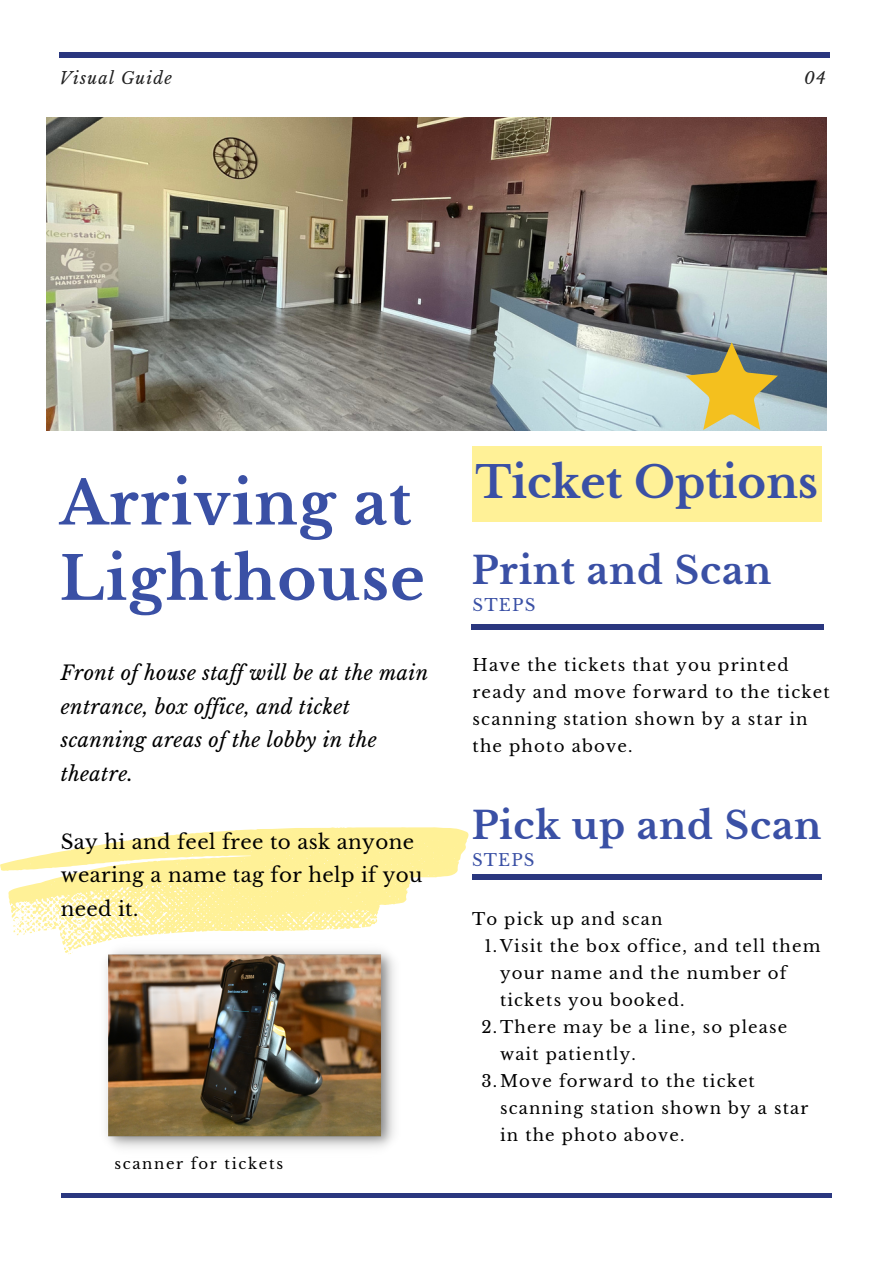
<style>
.page{position:relative;width:893px;height:1264px;background:#fff}
.page>*{position:absolute;margin:0;border:0;box-sizing:border-box;transform-origin:0 0}
.t1{font:700 59.55px/75.3px "Libre Baskerville";letter-spacing:.02em;color:#3a50a5}
.t2{font:700 43.5px "Libre Baskerville";color:#3a50a5}
.t3{font:700 37.5px "Libre Baskerville";letter-spacing:.02em;color:#3a50a5}
.t4{font:italic 19.8px/33.8px "Libre Baskerville";letter-spacing:.02em;color:#000}
.t5{font:19.8px/33.8px "Libre Baskerville";letter-spacing:.02em;color:#000}
.t6{font:16.65px/27px "Libre Baskerville";letter-spacing:.07em;color:#000}
.t7{font:16.65px "Libre Baskerville";letter-spacing:.07em;color:#3a50a5}
.t8{font:16.5px/27px "Libre Baskerville";letter-spacing:.07em;color:#000}
.t9{font:italic 16.5px "Libre Baskerville";letter-spacing:.07em;color:#222}
.t10{font:16.5px "Libre Baskerville";letter-spacing:.07em;color:#3a50a5}
.t11{font:14.85px "Libre Baskerville";letter-spacing:.11em;color:#000}
</style>
<div class="page">
<hr style="left:60px;top:53px;width:770px;height:4px;background:#2a377f">
<hr style="left:61px;top:1193px;width:770px;height:4px;background:#2a377f">
<img style="left:47px;top:118px;width:779px;height:312px">
<div style="left:471px;top:624px;width:352px;height:5px;background:#2a377f"></div>
<div style="left:472px;top:874px;width:350px;height:5px;background:#2a377f"></div>
<img style="left:106px;top:954px;width:289px;height:194px">
<svg style="left:685px;top:342px;width:92px;height:88px;background:#b2ab70"></svg>
<svg style="left:0;top:827px;width:469px;height:127px;fill:#fff197"></svg>
<div style="left:472px;top:446px;width:349px;height:75px;background:#fff197"></div>
<p class="t9" style="left:60px;top:68px;width:114px">Visual Guide</p>
<p class="t9" style="left:804px;top:68px;width:23px">04</p>
<p class="t1" style="left:60px;top:466px;width:367px">Arriving at<br>Lighthouse</p>
<p class="t4" style="left:61px;top:656px;width:369px">Front of house staf will be at the main entrance, box of ice, and ticket scanning areas of the lobby in the theatre.</p>
<p class="t5" style="left:61px;top:824px;width:363px">Say hi and feel free to ask anyone wearing a name tag for help if you need it.</p>
<p class="t11" style="left:114px;top:1154px;width:170px">scanner for tickets</p>
<p class="t2" style="left:475px;top:456px;width:344px">Ticket Options</p>
<p class="t3" style="left:471px;top:547px;width:301px">Print and Scan</p>
<p class="t7" style="left:472px;top:595px;width:64px">STEPS</p>
<p class="t6" style="left:472px;top:651px;width:359px">Have the tickets that you printed ready and move forward to the ticket scanning station shown by a star in the photo above.</p>
<p class="t3" style="left:471px;top:802px;width:351px">Pick up and Scan</p>
<p class="t10" style="left:472px;top:850px;width:64px">STEPS</p>
<p class="t8" style="left:472px;top:906px;width:192px">To pick up and scan</p>
<p class="t8" style="left:500px;top:933px;width:322px;text-indent:-16px">1.Visit the box office, and tell them your name and the number of tickets you booked.</p>
<p class="t8" style="left:500px;top:1013px;width:288px;text-indent:-19px">2.There may be a line, so please wait patiently.</p>
<p class="t8" style="left:500px;top:1067px;width:309px;text-indent:-19px">3.Move forward to the ticket scanning station shown by a star in the photo above.</p>
</div>
